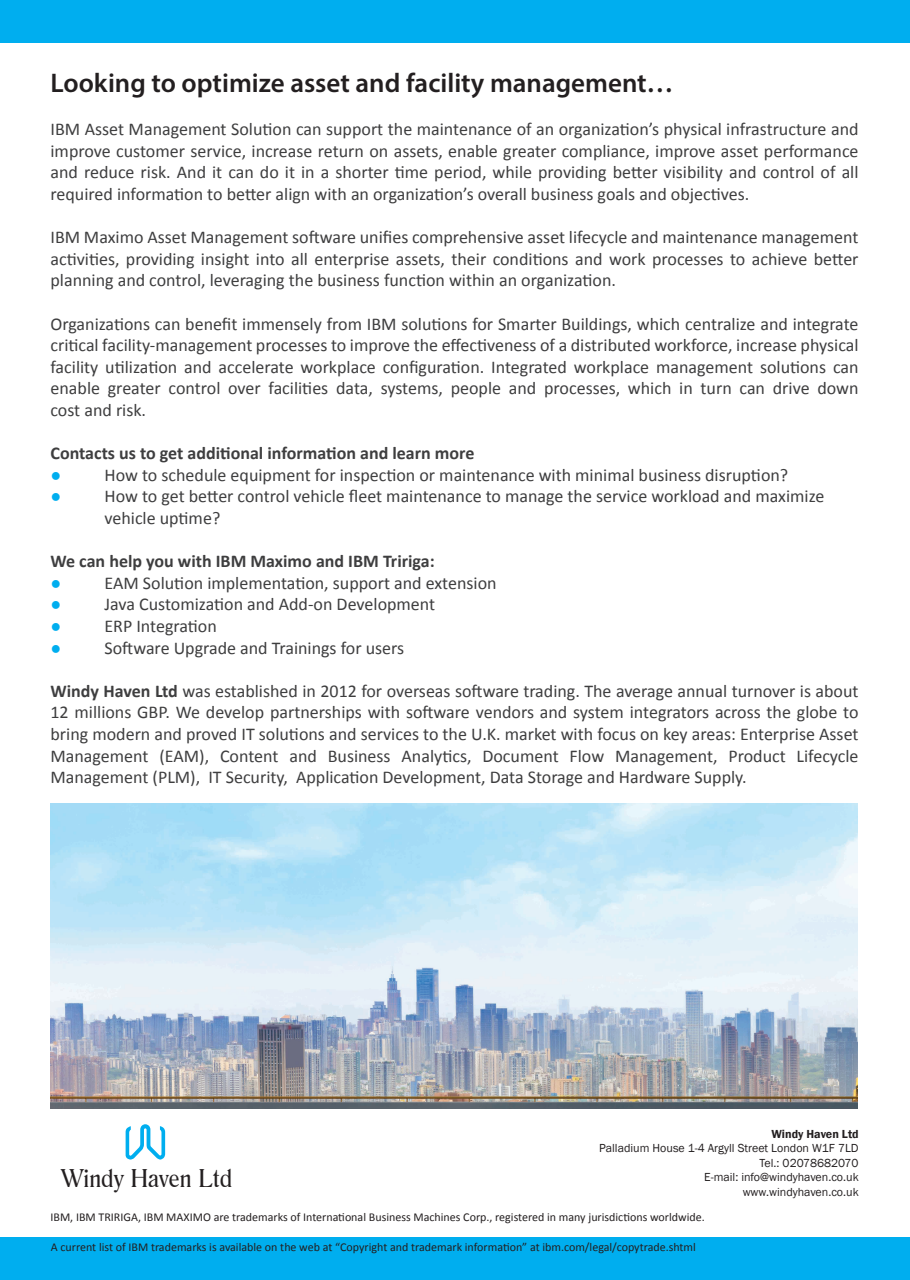
<style>
.page{position:relative;width:910px;height:1280px;background:#fff}
.page>*{position:absolute;margin:0;border:0;box-sizing:border-box;transform-origin:0 0}
.t1{font:70.05px "Harpoon Plain";color:#00aeef}
.t2{font:600 27px "Myriad Pro";color:#231f20}
.t3{font:24.9px "Romana BT";color:#231f20}
.t4{font:18px/21.6px "Calibri";color:#3e3e3f;text-align:justify}
.t5{font:700 18px "Calibri";color:#3e3e3f}
.t6{font:12px "Calibri";color:#231f20}
.t7{font:12px/14.4px "Franklin Gothic";color:#231f20;text-align:right}
.t8{font:600 12px "Franklin Gothic";color:#231f20}
.s1{color:#00aeef}
.s2{font-weight:700}
</style>
<div class="page">
<div style="left:0;top:0;width:910px;height:43px;background:#00aeef"></div>
<div style="left:0;top:1237px;width:910px;height:43px;background:#00aeef"></div>
<img style="left:51px;top:804px;width:806px;height:304px">
<h2 class="t2" style="left:51px;top:66px;width:625px">Looking to optimize asset and facility management…</h2>
<p class="t4" style="left:51px;top:118px;width:810px">IBM Asset Management Solution can support the maintenance of an organization’s physical infrastructure and improve customer service, increase return on assets, enable greater compliance, improve asset performance and reduce risk. And it can do it in a shorter time period, while providing better visibility and control of all required information to better align with an organization’s overall business goals and objectives.</p>
<p class="t4" style="left:51px;top:226px;width:810px">IBM Maximo Asset Management software unifies comprehensive asset lifecycle and maintenance management activities, providing insight into all enterprise assets, their conditions and work processes to achieve better planning and control, leveraging the business function within an organization.</p>
<p class="t4" style="left:51px;top:313px;width:810px">Organizations can benefit immensely from IBM solutions for Smarter Buildings, which centralize and integrate critical facility-management processes to improve the effectiveness of a distributed workforce, increase physical facility utilization and accelerate workplace configuration. Integrated workplace management solutions can enable greater control over facilities data, systems, people and processes, which in turn can drive down cost and risk.</p>
<p class="t5" style="left:51px;top:442px;width:425px">Contacts us to get additional information and learn more</p>
<p class="t4" style="left:51px;top:464px;width:739px"><span class="s1">●</span> How to schedule equipment for inspection or maintenance with minimal business disruption?</p>
<p class="t4" style="left:105px;top:486px;width:721px;text-indent:-54px"><span class="s1">●</span> How to get better control vehicle fleet maintenance to manage the service workload and maximize vehicle uptime?</p>
<p class="t5" style="left:51px;top:550px;width:386px">We can help you with IBM Maximo and IBM Tririga:</p>
<p class="t4" style="left:51px;top:572px;width:448px"><span class="s1">●</span> EAM Solution implementation, support and extension</p>
<p class="t4" style="left:51px;top:594px;width:386px"><span class="s1">●</span> Java Customization and Add-on Development</p>
<p class="t4" style="left:51px;top:615px;width:168px"><span class="s1">●</span> ERP Integration</p>
<p class="t4" style="left:51px;top:637px;width:355px"><span class="s1">●</span> Software Upgrade and Trainings for users</p>
<p class="t4" style="left:51px;top:680px;width:810px"><span class="s2">Windy Haven Ltd</span> was established in 2012 for overseas software trading. The average annual turnover is about 12 millions GBP. We develop partnerships with software vendors and system integrators across the globe to bring modern and proved IT solutions and services to the U.K. market with focus on key areas: Enterprise Asset Management (EAM), Content and Business Analytics, Document Flow Management, Product Lifecycle Management (PLM), IT Security, Application Development, Data Storage and Hardware Supply.</p>
<h1 class="t1" style="left:123px;top:1098px;width:47px">W</h1>
<h3 class="t3" style="left:61px;top:1163px;width:173px">Windy Haven Ltd</h3>
<p class="t6" style="left:51px;top:1210px;width:656px">IBM, IBM TRIRIGA, IBM MAXIMO are trademarks of International Business Machines Corp., registered in many jurisdictions worldwide.</p>
<p class="t6" style="left:51px;top:1240px;width:647px">A current list of IBM trademarks is available on the web at “Copyright and trademark information” at ibm.com/legal/copytrade.shtml</p>
<p class="t8" style="left:771px;top:1127px;width:89px">Windy Haven Ltd</p>
<p class="t7" style="left:599px;top:1141px;width:261px">Palladium House 1-4 Argyll Street London W1F 7LD<br>Tel.: 02078682070<br>E-mail: info@windyhaven.co.uk www.windyhaven.co.uk</p>
</div>
